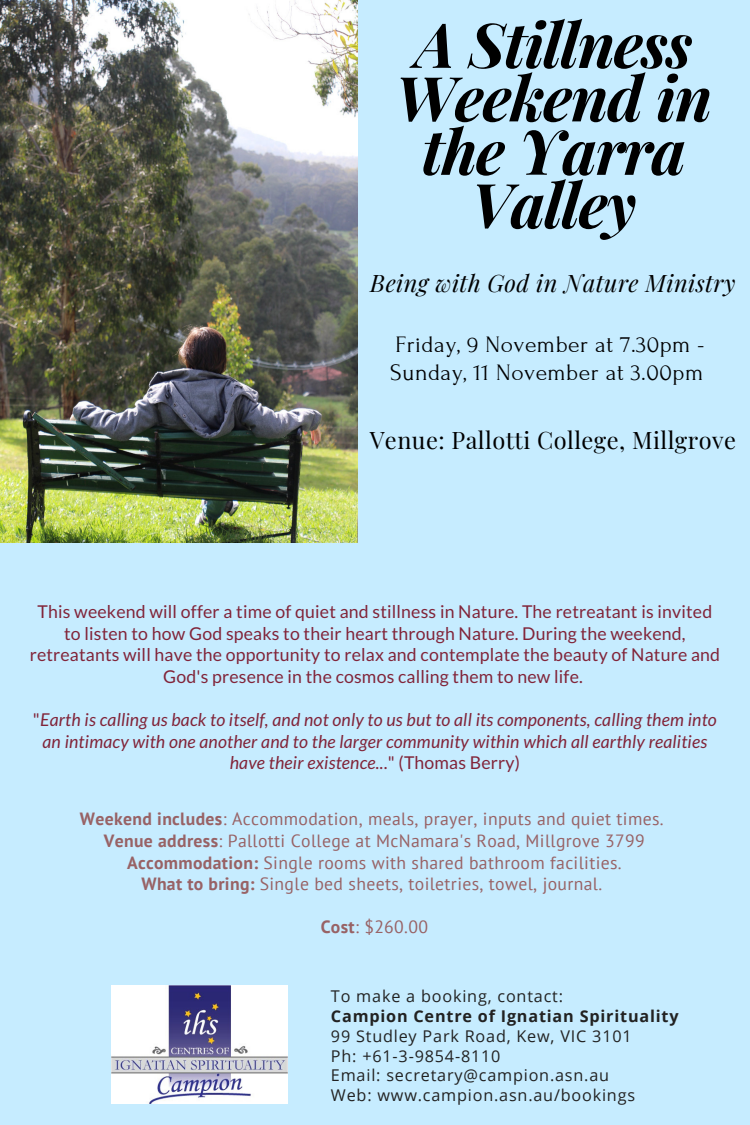
<style>
.page{position:relative;width:750px;height:1125px;background:#c6ecff}
.page>*{position:absolute;margin:0;border:0;box-sizing:border-box;transform-origin:0 0}
.t1{font:italic 700 61.88px/53.5px "Playfair Display";letter-spacing:-.02em;color:#000;text-align:center}
.t2{font:23.62px/28.1px "Forum";letter-spacing:.02em;color:#000}
.t3{font:23.62px "Playfair Display";letter-spacing:.02em;color:#000}
.t4{font:italic 23.62px "Playfair Display";letter-spacing:.02em;color:#000}
.t5{font:17.62px/21.5px "Lato";letter-spacing:.01em;color:#812439;text-align:center}
.t6{font:17.62px/21.5px "PT Sans";letter-spacing:.02em;color:#986265;text-align:center}
.t7{font:italic 17.62px/21.5px "Lato";letter-spacing:.01em;color:#812439;text-align:center}
.t8{font:16.25px/19.8px "Open Sans";letter-spacing:.05em;color:#222}
.t9{font:700 16.25px "Open Sans";letter-spacing:.05em;color:#222}
.s1{font-style:normal}
.s2{font-weight:700}
</style>
<div class="page">
<img style="left:112px;top:985px;width:176px;height:118px">
<img style="left:0;top:0;width:357px;height:543px">
<h1 class="t1" style="left:395px;top:16px;width:319px">A Stillness<br>Weekend in the Yarra<br>Valley</h1>
<h2 class="t4" style="left:370px;top:266px;width:367px">Being with God in Nature Ministry</h2>
<h2 class="t2" style="left:390px;top:331px;width:316px">Friday, 9 November at 7.30pm -<br>Sunday, 11 November at 3.00pm</h2>
<h2 class="t3" style="left:370px;top:424px;width:368px">Venue: Pallotti College, Millgrove</h2>
<p class="t5" style="left:30px;top:601px;width:692px">This weekend will offer a time of quiet and stillness in Nature. The retreatant is invited to listen to how God speaks to their heart through Nature. During the weekend, retreatants will have the opportunity to relax and contemplate the beauty of Nature and God's presence in the cosmos calling them to new life.</p>
<p class="t7" style="left:33px;top:709px;width:685px"><span class="s1">"</span>Earth is calling us back to itself, and not only to us but to all its components, calling them into an intimacy with one another and to the larger community within which all earthly realities have their existence..<span class="s1">." (Thomas Berry)</span></p>
<p class="t6" style="left:80px;top:808px;width:585px"><span class="s2">Weekend includes</span>: Accommodation, meals, prayer, inputs and quiet times.<br><span class="s2">Venue address</span>: Pallotti College at McNamara's Road, Millgrove 3799<br><span class="s2">Accommodation:</span> Single rooms with shared bathroom facilities.<br><span class="s2">What to bring:</span> Single bed sheets, toiletries, towel, journal.</p>
<p class="t6" style="left:321px;top:916px;width:109px"><span class="s2">Cost</span>: $260.00</p>
<p class="t8" style="left:331px;top:986px;width:234px">To make a booking, contact:</p>
<p class="t9" style="left:331px;top:1005px;width:349px">Campion Centre of Ignatian Spirituality</p>
<p class="t8" style="left:331px;top:1026px;width:306px">99 Studley Park Road, Kew, VIC 3101<br>Ph: +61-3-9854-8110<br>Email: secretary@campion.asn.au<br>Web: www.campion.asn.au/bookings</p>
</div>
